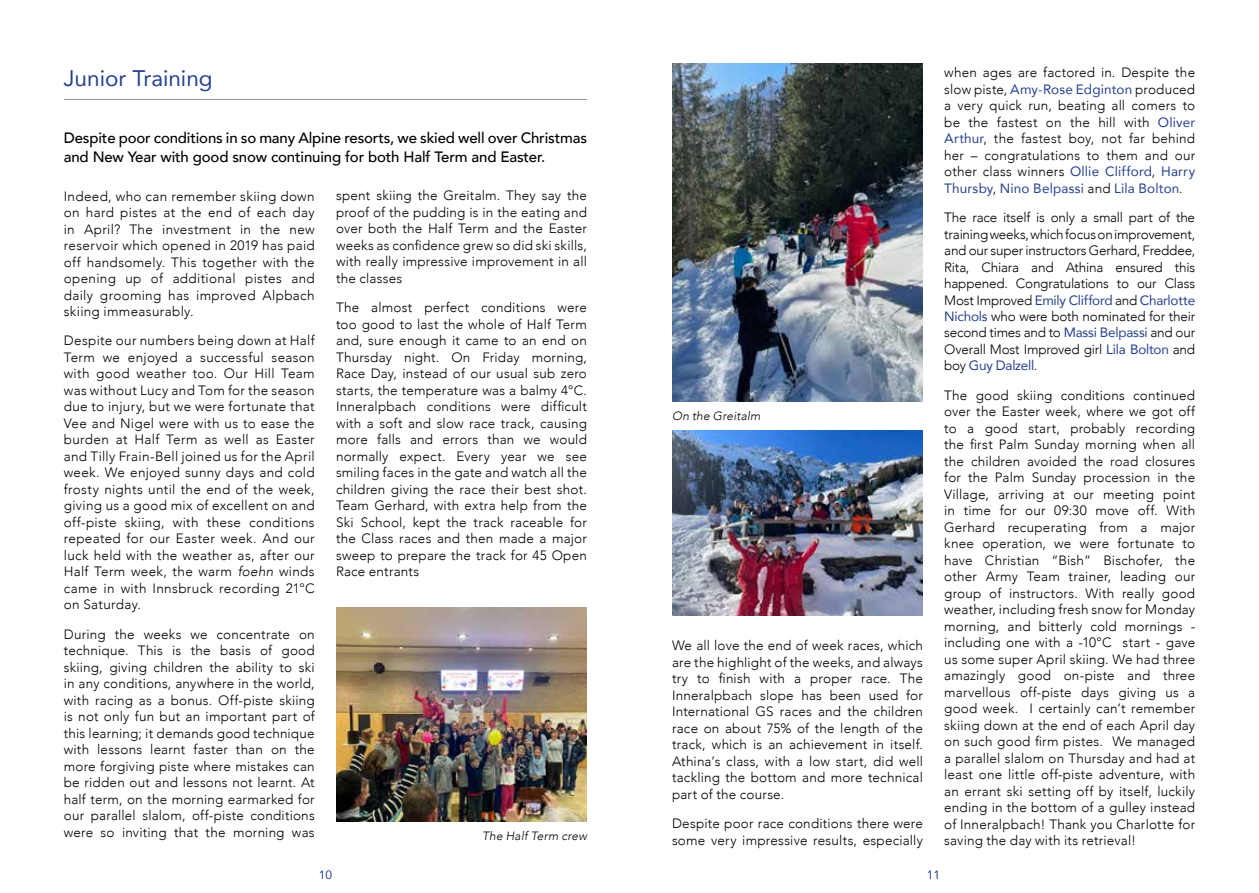
<style>
.page{position:relative;width:1259px;height:893px;background:#fff}
.page>*{position:absolute;margin:0;border:0;box-sizing:border-box;transform-origin:0 0}
.t1{font:22.5px "Avenir";color:#25408f}
.t2{font:500 15px/19.5px "Avenir";letter-spacing:-.01em;color:#000}
.t3{font:300 13.5px/16.5px "Avenir";letter-spacing:.015em;color:#000;text-align:justify}
.t4{font:italic 300 12px "Avenir";letter-spacing:.015em;color:#000}
.t5{font:12px "Avenir";color:#25408f}
.s1{font-style:italic}
.s2{font-weight:400;color:#25408f}
</style>
<div class="page">
<hr style="left:64px;top:99px;width:523px;height:1px;background:#939598">
<img style="left:672px;top:431px;width:250px;height:184px">
<img style="left:672px;top:64px;width:251px;height:337px">
<img style="left:336px;top:607px;width:251px;height:215px">
<h1 class="t1" style="left:64px;top:60px;width:150px">Junior Training</h1>
<p class="t2" style="left:64px;top:127px;width:525px">Despite poor conditions in so many Alpine resorts, we skied well over Christmas and New Year with good snow continuing for both Half Term and Easter.</p>
<p class="t3" style="left:64px;top:188px;width:252px">Indeed, who can remember skiing down on hard pistes at the end of each day in April? The investment in the new reservoir which opened in 2019 has paid off handsomely. This together with the opening up of additional pistes and daily grooming has improved Alpbach skiing immeasurably.</p>
<p class="t3" style="left:64px;top:332px;width:252px">Despite our numbers being down at Half Term we enjoyed a successful season with good weather too. Our Hill Team was without Lucy and Tom for the season due to injury, but we were fortunate that Vee and Nigel were with us to ease the burden at Half Term as well as Easter and Tilly Frain-Bell joined us for the April week. We enjoyed sunny days and cold frosty nights until the end of the week, giving us a good mix of excellent on and off-piste skiing, with these conditions repeated for our Easter week. And our luck held with the weather as, after our Half Term week, the warm <span class="s1">foehn</span> winds came in with Innsbruck recording 21°C on Saturday.</p>
<p class="t3" style="left:64px;top:626px;width:252px">During the weeks we concentrate on technique. This is the basis of good skiing, giving children the ability to ski in any conditions, anywhere in the world, with racing as a bonus. Off-piste skiing is not only fun but an important part of this learning; it demands good technique with lessons learnt faster than on the more forgiving piste where mistakes can be ridden out and lessons not learnt. At half term, on the morning earmarked for our parallel slalom, off-piste conditions were so inviting that the morning was</p>
<p class="t3" style="left:336px;top:188px;width:252px">spent skiing the Greitalm. They say the proof of the pudding is in the eating and over both the Half Term and the Easter weeks as confidence grew so did ski skills, with really impressive improvement in all the classes</p>
<p class="t3" style="left:336px;top:299px;width:252px">The almost perfect conditions were too good to last the whole of Half Term and, sure enough it came to an end on Thursday night. On Friday morning, Race Day, instead of our usual sub zero starts, the temperature was a balmy 4°C.<br>Inneralpbach conditions were difficult with a soft and slow race track, causing more falls and errors than we would normally expect. Every year we see smiling faces in the gate and watch all the children giving the race their best shot.<br>Team Gerhard, with extra help from the Ski School, kept the track raceable for the Class races and then made a major sweep to prepare the track for 45 Open Race entrants</p>
<p class="t4" style="left:482px;top:829px;width:106px">The Half Term crew</p>
<p class="t4" style="left:672px;top:409px;width:90px">On the Greitalm</p>
<p class="t3" style="left:672px;top:637px;width:252px">We all love the end of week races, which are the highlight of the weeks, and always try to finish with a proper race. The Inneralpbach slope has been used for International GS races and the children race on about 75% of the length of the track, which is an achievement in itself.<br>Athina’s class, with a low start, did well tackling the bottom and more technical part of the course.</p>
<p class="t3" style="left:672px;top:815px;width:252px">Despite poor race conditions there were some very impressive results, especially</p>
<p class="t3" style="left:944px;top:64px;width:252px">when ages are factored in. Despite the slow piste, <span class="s2">Amy-Rose Edginton</span> produced a very quick run, beating all comers to be the fastest on the hill with <span class="s2">Oliver Arthur</span>, the fastest boy, not far behind her – congratulations to them and our other class winners <span class="s2">Ollie Clifford</span>, <span class="s2">Harry Thursby</span>, <span class="s2">Nino Belpassi</span> and <span class="s2">Lila Bolton</span>.</p>
<p class="t3" style="left:944px;top:209px;width:252px">The race itself is only a small part of the training weeks, which focus on improvement, and our super instructors Gerhard, Freddee, Rita, Chiara and Athina ensured this happened. Congratulations to our Class Most Improved <span class="s2">Emily Clifford</span> and <span class="s2">Charlotte Nichols</span> who were both nominated for their second times and to <span class="s2">Massi Belpassi</span> and our Overall Most Improved girl <span class="s2">Lila Bolton</span> and boy <span class="s2">Guy Dalzell</span>.</p>
<p class="t3" style="left:944px;top:387px;width:252px">The good skiing conditions continued over the Easter week, where we got off to a good start, probably recording the first Palm Sunday morning when all the children avoided the road closures for the Palm Sunday procession in the Village, arriving at our meeting point in time for our 09:30 move off. With Gerhard recuperating from a major knee operation, we were fortunate to have Christian “Bish” Bischofer, the other Army Team trainer, leading our group of instructors. With really good weather, including fresh snow for Monday morning, and bitterly cold mornings - including one with a -10°C start - gave us some super April skiing. We had three amazingly good on-piste and three marvellous off-piste days giving us a good week. I certainly can’t remember skiing down at the end of each April day on such good firm pistes. We managed a parallel slalom on Thursday and had at least one little off-piste adventure, with an errant ski setting off by itself, luckily ending in the bottom of a gulley instead of Inneralpbach! Thank you Charlotte for saving the day with its retrieval!</p>
<p class="t5" style="left:319px;top:866px;width:15px">10</p>
<p class="t5" style="left:927px;top:866px;width:15px">11</p>
</div>
